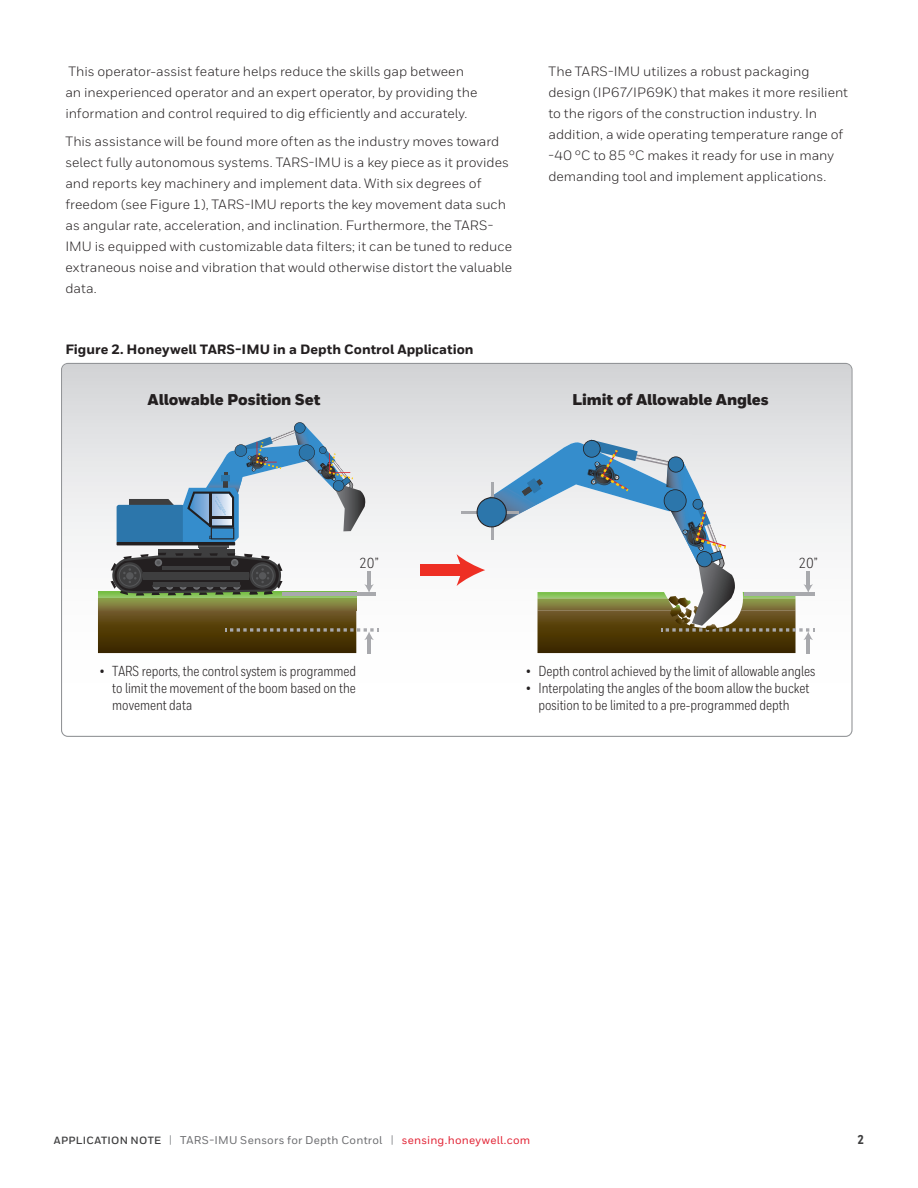
<style>
.page{position:relative;width:918px;height:1188px;background:#fff}
.page>*{position:absolute;margin:0;border:0;box-sizing:border-box;transform-origin:0 0}
.t1{font:900 15.6px "Honeywell Sans";letter-spacing:-.005em;color:#231f20}
.t2{font:14.55px/16.6px "Honeywell Cond";color:#231f20;text-align:justify}
.t3{font:13.5px/21px "Honeywell Sans";color:#231f20}
.t4{font:800 13.5px "Honeywell Sans";color:#231f20}
.t5{font:800 12.75px "Honeywell Cond";color:#3e3e3f}
.t6{font:500 11.25px "Honeywell Sans";letter-spacing:.02em;color:#6c6d70}
.s1{font-weight:700;font-size:10.5px;color:#3e3e3f}
.s2{font-size:11.4px;color:#939598}
.s3{color:#e22536}
</style>
<div class="page">
<svg style="left:61px;top:363px;width:792px;height:374px"></svg>
<svg style="left:129px;top:499px;width:47px;height:6px"></svg>
<div style="left:421px;top:565px;width:44px;height:11px;background:#ee2f24"></div>
<hr style="left:198px;top:545px;width:31px;height:3px;background:#57585a">
<hr style="left:200px;top:547px;width:27px;height:4px;background:#3e3e3f">
<div style="left:158px;top:550px;width:77px;height:6px;background:#3e3e3f"></div>
<div style="left:117px;top:505px;width:67px;height:39px;background:#2c76ab;border-radius:2px"></div>
<hr style="left:117px;top:542px;width:118px;height:3px;background:#231f20">
<hr style="left:367px;top:638px;width:4px;height:16px;background:#a8a9ad">
<svg style="left:98px;top:553px;width:281px;height:100px"></svg>
<hr style="left:807px;top:638px;width:3px;height:16px;background:#a8a9ad">
<svg style="left:457px;top:439px;width:357px;height:214px"></svg>
<svg style="left:183px;top:422px;width:183px;height:121px"></svg>
<p class="t3" style="left:65px;top:61px;width:413px">This operator-assist feature helps reduce the skills gap between an inexperienced operator and an expert operator, by providing the information and control required to dig efficiently and accurately.</p>
<p class="t3" style="left:65px;top:131px;width:448px">This assistance will be found more often as the industry moves toward select fully autonomous systems. TARS-IMU is a key piece as it provides and reports key machinery and implement data. With six degrees of freedom (see Figure 1), TARS-IMU reports the key movement data such as angular rate, acceleration, and inclination. Furthermore, the TARS-IMU is equipped with customizable data filters; it can be tuned to reduce extraneous noise and vibration that would otherwise distort the valuable data.</p>
<p class="t4" style="left:65px;top:341px;width:410px">Figure 2. Honeywell TARS-IMU in a Depth Control Application</p>
<p class="t1" style="left:148px;top:390px;width:174px">Allowable Position Set</p>
<p class="t3" style="left:549px;top:61px;width:301px">The TARS-IMU utilizes a robust packaging design (IP67/IP69K) that makes it more resilient to the rigors of the construction industry. In addition, a wide operating temperature range of -40 °C to 85 °C makes it ready for use in many demanding tool and implement applications.</p>
<p class="t1" style="left:572px;top:390px;width:198px">Limit of Allowable Angles</p>
<p class="t2" style="left:359px;top:555px;width:21px">20”</p>
<p class="t2" style="left:112px;top:663px;width:245px;text-indent:-12px">• TARS reports, the control system is programmed to limit the movement of the boom based on the movement data</p>
<p class="t2" style="left:798px;top:555px;width:21px">20”</p>
<p class="t2" style="left:526px;top:663px;width:291px">• Depth control achieved by the limit of allowable angles</p>
<p class="t2" style="left:526px;top:680px;width:285px;text-align:center">• Interpolating the angles of the boom allow the bucket position to be limited to a pre-programmed depth</p>
<p class="t6" style="left:54px;top:1133px;width:478px"><span class="s1">APPLICATION NOTE</span> <span class="s2">|</span> TARS-IMU Sensors for Depth Control <span class="s2">|</span> <span class="s3">sensing.honeywell.com</span></p>
<p class="t5" style="left:858px;top:1132px;width:7px">2</p>
</div>
